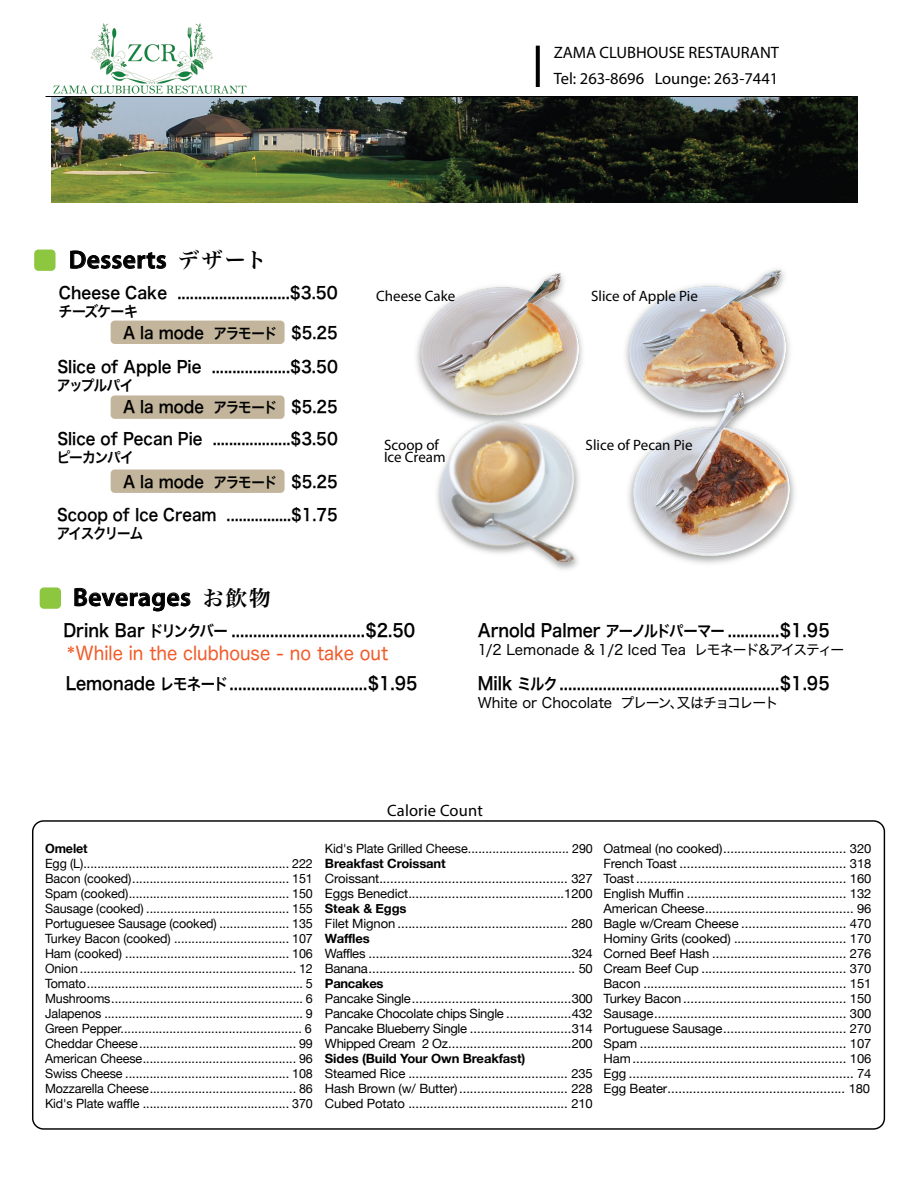
<style>
.page{position:relative;width:918px;height:1188px;background:#fff}
.page>*{position:absolute;margin:0;border:0;box-sizing:border-box;transform-origin:0 0}
.t1{font:600 25.35px "Myriad Pro";letter-spacing:.02em;color:#000}
.t2{font:18.6px "Hira Maru Pro N W4";color:#f15a29;scale:.95 1}
.t3{font:17.7px "Hiragino Sans W6";color:#000;scale:.9 1}
.t4{font:16.65px "Hiragino Sans W6";color:#000;scale:.9 1}
.t5{font:16.65px "Hiragino Sans W6";color:#000;scale:.93 1}
.t6{font:16.65px "Hiragino Sans W6";color:#000;scale:.92 1}
.t7{font:16.65px "Hiragino Sans W6";color:#000;scale:.91 1}
.t8{font:16.5px/25.5px "Century Gothic";color:#000}
.t9{font:16.5px "Lucida Bright";letter-spacing:.01em;color:#000}
.t10{font:15px "Myriad Pro";color:#000}
.t11{font:15px "Hiragino Sans W6";letter-spacing:-.085em;color:#000;scale:.9 1}
.t12{font:15px "Hiragino Sans W6";letter-spacing:-.085em;color:#000;scale:.93 1}
.t13{font:15px "Hiragino Sans W6";letter-spacing:-.085em;color:#000;scale:.92 1}
.t14{font:15px "Hiragino Sans W6";letter-spacing:-.085em;color:#000;scale:.91 1}
.t15{font:14.25px "Hiragino Sans W4";color:#000}
.t16{font:12.75px/15px "Helvetica Neue";letter-spacing:-.01em;color:#000;text-align:justify}
.t17{font:700 12.75px "Helvetica Neue";letter-spacing:-.01em;color:#000}
.s1{font-family:"Hira Min Pro W6";font-weight:400;font-size:21.45px}
.s2{font-size:15px}
.s3{font-size:15.9px}
.s4{font-family:"Hira Maru Pro W4";font-size:17.7px}
</style>
<div class="page">
<img style="left:51px;top:23px;width:196px;height:117px">
<img style="left:52px;top:97px;width:806px;height:105px">
<hr style="left:46px;top:96px;width:806px;height:1px;background:#000">
<img style="left:416px;top:273px;width:167px;height:118px">
<img style="left:625px;top:269px;width:165px;height:116px">
<img style="left:634px;top:385px;width:145px;height:179px">
<img style="left:628px;top:389px;width:167px;height:173px">
<img style="left:428px;top:391px;width:151px;height:179px">
<svg style="left:536px;top:46px;width:4px;height:41px"></svg>
<svg style="left:70px;top:250px;width:96px;height:19px"></svg>
<div style="left:111px;top:321px;width:174px;height:23px;background:#c2b59b;border-radius:4px"></div>
<div style="left:111px;top:395px;width:174px;height:24px;background:#c2b59b;border-radius:4px"></div>
<div style="left:111px;top:470px;width:174px;height:23px;background:#c2b59b;border-radius:4px"></div>
<div style="left:34px;top:250px;width:22px;height:21px;background:#8dc63f;border-radius:4px"></div>
<svg style="left:74px;top:588px;width:116px;height:23px"></svg>
<div style="left:40px;top:587px;width:21px;height:22px;background:#8dc63f;border-radius:4px"></div>
<p class="t8" style="left:554px;top:40px;width:227px">ZAMA CLUBHOUSE RESTAURANT<br>Tel: 263-8696 Lounge: 263-7441</p>
<h1 class="t1" style="left:69px;top:244px;width:199px">Desserts <span class="s1">デザート</span></h1>
<h3 class="t5" style="left:59px;top:278px;width:301px">Cheese Cake ...........................$3.50</h3>
<p class="t12" style="left:59px;top:298px;width:87px">チーズケーキ</p>
<h3 class="t4" style="left:123px;top:317px;width:240px">A la mode <span class="s2">アラモード</span> $5.25</h3>
<h3 class="t6" style="left:57px;top:351px;width:306px">Slice of Apple Pie ...................$3.50</h3>
<p class="t13" style="left:57px;top:371px;width:85px">アップルパイ</p>
<h3 class="t4" style="left:123px;top:392px;width:240px">A la mode <span class="s2">アラモード</span> $5.25</h3>
<h3 class="t7" style="left:57px;top:424px;width:310px">Slice of Pecan Pie ...................$3.50</h3>
<p class="t14" style="left:57px;top:444px;width:86px">ピーカンパイ</p>
<h3 class="t4" style="left:123px;top:466px;width:240px">A la mode <span class="s2">アラモード</span> $5.25</h3>
<h3 class="t4" style="left:57px;top:499px;width:313px">Scoop of Ice Cream ................$1.75</h3>
<p class="t11" style="left:57px;top:519px;width:98px">アイスクリーム</p>
<h1 class="t1" style="left:73px;top:581px;width:199px">Beverages <span class="s1">お飲物</span></h1>
<p class="t10" style="left:376px;top:286px;width:81px">Cheese Cake</p>
<p class="t10" style="left:591px;top:286px;width:108px">Slice of Apple Pie</p>
<p class="t10" style="left:384px;top:435px;width:56px">Scoop of</p>
<p class="t10" style="left:586px;top:435px;width:108px">Slice of Pecan Pie</p>
<p class="t10" style="left:384px;top:447px;width:63px">Ice Cream</p>
<h3 class="t3" style="left:63px;top:615px;width:393px">Drink Bar <span class="s3">ドリンクバー</span> ...............................$2.50</h3>
<h3 class="t3" style="left:66px;top:668px;width:393px">Lemonade <span class="s3">レモネード</span>................................$1.95</h3>
<h3 class="t3" style="left:478px;top:615px;width:393px">Arnold Palmer <span class="s3">アーノルドパーマー</span> ............$1.95</h3>
<h3 class="t3" style="left:478px;top:668px;width:393px">Milk <span class="s3">ミルク</span>...................................................$1.95</h3>
<h2 class="t2" style="left:68px;top:637px;width:339px"><span class="s4">*</span>While in the clubhouse - no take out</h2>
<p class="t15" style="left:478px;top:637px;width:368px">1/2 Lemonade &amp; 1/2 Iced Tea レモネード＆アイスティー</p>
<p class="t15" style="left:478px;top:690px;width:302px">White or Chocolate プレーン、又はチョコレート</p>
<p class="t17" style="left:45px;top:839px;width:44px">Omelet</p>
<p class="t16" style="left:45px;top:857px;width:269px">Egg (L)........................................................... 222<br>Bacon (cooked)............................................. 151<br>Spam (cooked).............................................. 150<br>Sausage (cooked) ......................................... 155<br>Portuguesee Sausage (cooked) .................... 135<br>Turkey Bacon (cooked) ................................. 107<br>Ham (cooked) ............................................... 106<br>Onion .............................................................. 12<br>Tomato.............................................................. 5<br>Mushrooms....................................................... 6<br>Jalapenos ......................................................... 9<br>Green Pepper.................................................... 6<br>Cheddar Cheese............................................. 99<br>American Cheese............................................ 96<br>Swiss Cheese ............................................... 108<br>Mozzarella Cheese.......................................... 86<br>Kid's Plate waffle .......................................... 370</p>
<p class="t9" style="left:387px;top:801px;width:97px">Calorie Count</p>
<p class="t16" style="left:325px;top:842px;width:269px">Kid's Plate Grilled Cheese............................. 290</p>
<p class="t17" style="left:325px;top:854px;width:122px">Breakfast Croissant</p>
<p class="t16" style="left:325px;top:872px;width:269px">Croissant.................................................... 327<br>Eggs Benedict...........................................1200</p>
<p class="t17" style="left:325px;top:899px;width:83px">Steak &amp; Eggs</p>
<p class="t16" style="left:325px;top:917px;width:269px">Filet Mignon ............................................... 280</p>
<p class="t17" style="left:325px;top:929px;width:46px">Waffles</p>
<p class="t16" style="left:325px;top:947px;width:269px">Waffles ........................................................324<br>Banana......................................................... 50</p>
<p class="t17" style="left:325px;top:974px;width:60px">Pancakes</p>
<p class="t16" style="left:325px;top:992px;width:269px">Pancake Single............................................300<br>Pancake Chocolate chips Single ..................432<br>Pancake Blueberry Single ............................314<br>Whipped Cream 2 Oz..................................200</p>
<p class="t17" style="left:325px;top:1049px;width:202px">Sides (Build Your Own Breakfast)</p>
<p class="t16" style="left:325px;top:1067px;width:269px">Steamed Rice ............................................ 235<br>Hash Brown (w/ Butter).............................. 228<br>Cubed Potato ............................................ 210</p>
<p class="t16" style="left:604px;top:842px;width:269px">Oatmeal (no cooked).................................. 320<br>French Toast .............................................. 318<br>Toast .......................................................... 160<br>English Muffin ............................................ 132<br>American Cheese......................................... 96<br>Bagle w/Cream Cheese ............................. 470<br>Hominy Grits (cooked) ............................... 170<br>Corned Beef Hash ..................................... 276<br>Cream Beef Cup ........................................ 370<br>Bacon ........................................................ 151<br>Turkey Bacon............................................. 150<br>Sausage..................................................... 300<br>Portuguese Sausage.................................. 270<br>Spam ......................................................... 107<br>Ham........................................................... 106<br>Egg .............................................................. 74<br>Egg Beater................................................. 180</p>
</div>
